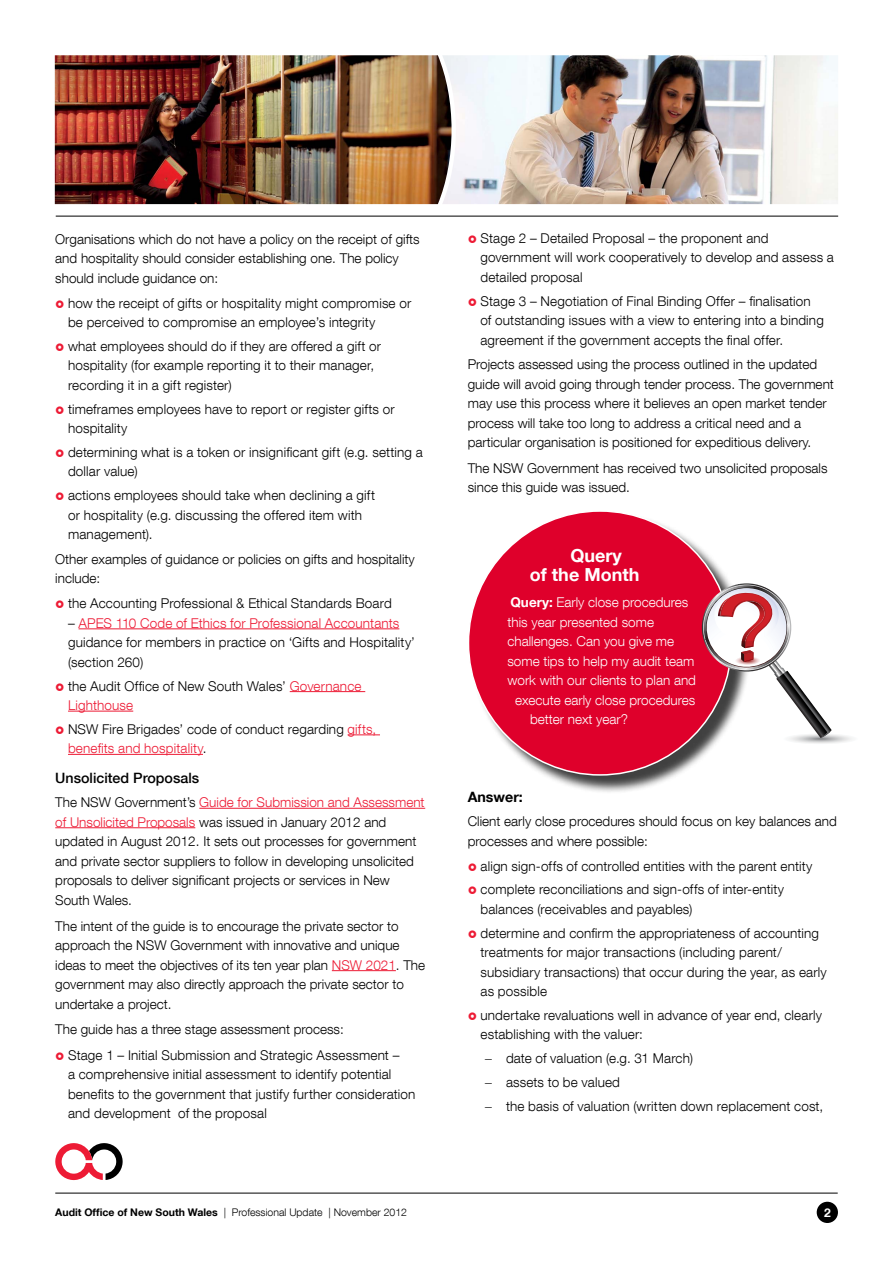
<style>
.page{position:relative;width:893px;height:1263px;background:#fff}
.page>*{position:absolute;margin:0;border:0;box-sizing:border-box;transform-origin:0 0}
.t1{font:700 18px/18.8px "Helvetica Neue LT Com";color:#fff}
.t2{font:500 14.25px "Helvetica Neue LT Com";color:#000}
.t3{font:700 14.25px "Helvetica Neue LT Com";color:#000}
.t4{font:300 13.5px/19.5px "Helvetica Neue LT Com";color:#000}
.t5{font:300 13.5px "Helvetica Neue LT Com";color:#fff}
.t6{font:300 13.5px/23.7px "Helvetica Neue LT Com";letter-spacing:.01em;color:#000101}
.t7{font:700 12px "Helvetica Neue LT Com";color:#fff}
.t8{font:300 10.5px "Helvetica Neue LT Com";color:#000}
.s1{color:#ed1b35}
.s2{font-weight:700}
</style>
<div class="page">
<hr style="left:55px;top:1193px;width:783px;height:1px;background:#000">
<div style="left:817px;top:1202px;width:21px;height:21px;background:#000;border-radius:50%"></div>
<svg style="left:55px;top:1143px;width:68px;height:37px"></svg>
<img style="left:452px;top:55px;width:386px;height:149px">
<img style="left:55px;top:55px;width:397px;height:149px">
<hr style="left:56px;top:216px;width:782px;height:1px;background:#000">
<hr style="left:79px;top:628px;width:320px;height:1px;background:#ed1b35">
<hr style="left:290px;top:691px;width:75px;height:1px;background:#ed1b35">
<hr style="left:68px;top:711px;width:65px;height:1px;background:#ed1b35">
<hr style="left:348px;top:734px;width:32px;height:1px;background:#ed1b35">
<hr style="left:68px;top:754px;width:135px;height:1px;background:#ed1b35">
<hr style="left:199px;top:808px;width:226px;height:1px;background:#ed1b35">
<hr style="left:55px;top:827px;width:140px;height:1px;background:#ed1b35">
<hr style="left:332px;top:970px;width:64px;height:1px;background:#ed1b35">
<div style="left:470px;top:512px;width:281px;height:282px;background:#000;opacity:.75"></div>
<div style="left:468px;top:511px;width:263px;height:264px;background:#df002b;border-radius:50%"></div>
<svg style="left:697px;top:583px;width:155px;height:162px"></svg>
<p class="t4" style="left:55px;top:229px;width:366px">Organisations which do not have a policy on the receipt of gifts and hospitality should consider establishing one. The policy should include guidance on:</p>
<p class="t4" style="left:68px;top:293px;width:345px">how the receipt of gifts or hospitality might compromise or be perceived to compromise an employee’s integrity</p>
<p class="t4" style="left:68px;top:336px;width:314px">what employees should do if they are offered a gift or hospitality (for example reporting it to their manager, recording it in a gift register)</p>
<p class="t4" style="left:68px;top:399px;width:328px">timeframes employees have to report or register gifts or hospitality</p>
<p class="t4" style="left:68px;top:442px;width:356px">determining what is a token or insignificant gift (e.g. setting a dollar value)</p>
<p class="t4" style="left:68px;top:485px;width:308px">actions employees should take when declining a gift or hospitality (e.g. discussing the offered item with management).</p>
<p class="t4" style="left:55px;top:549px;width:361px">Other examples of guidance or policies on gifts and hospitality include:</p>
<p class="t4" style="left:68px;top:593px;width:325px">the Accounting Professional &amp; Ethical Standards Board</p>
<p class="t4" style="left:68px;top:613px;width:348px">– <span class="s1">APES 110 Code of Ethics for Professional Accountants </span>guidance for members in practice on ‘Gifts and Hospitality’ (section 260)</p>
<p class="t4" style="left:68px;top:676px;width:295px">the Audit Office of New South Wales’ <span class="s1">Governance<br>Lighthouse</span></p>
<p class="t4" style="left:68px;top:719px;width:310px">NSW Fire Brigades’ code of conduct regarding <span class="s1">gifts, benefits and hospitality</span>.</p>
<p class="t2" style="left:55px;top:770px;width:145px">Unsolicited Proposals</p>
<p class="t4" style="left:55px;top:792px;width:371px">The NSW Government’s <span class="s1">Guide for Submission and Assessment of Unsolicited Proposals</span> was issued in January 2012 and updated in August 2012. It sets out processes for government and private sector suppliers to follow in developing unsolicited proposals to deliver significant projects or services in New South Wales.</p>
<p class="t4" style="left:55px;top:916px;width:371px">The intent of the guide is to encourage the private sector to approach the NSW Government with innovative and unique ideas to meet the objectives of its ten year plan <span class="s1">NSW 2021</span>. The government may also directly approach the private sector to undertake a project.</p>
<p class="t4" style="left:68px;top:1017px;width:333px;line-height:25.2px;text-indent:-13px">The guide has a three stage assessment process:<br>Stage 1 – Initial Submission and Strategic Assessment –</p>
<p class="t4" style="left:68px;top:1064px;width:349px">a comprehensive initial assessment to identify potential benefits to the government that justify further consideration and development of the proposal</p>
<p class="t4" style="left:480px;top:228px;width:355px">Stage 2 – Detailed Proposal – the proponent and government will work cooperatively to develop and assess a detailed proposal</p>
<p class="t4" style="left:480px;top:291px;width:345px">Stage 3 – Negotiation of Final Binding Offer – finalisation of outstanding issues with a view to entering into a binding agreement if the government accepts the final offer.</p>
<p class="t4" style="left:468px;top:354px;width:368px">Projects assessed using the process outlined in the updated guide will avoid going through tender process. The government may use this process where it believes an open market tender process will take too long to address a critical need and a particular organisation is positioned for expeditious delivery.</p>
<p class="t4" style="left:468px;top:458px;width:361px">The NSW Government has received two unsolicited proposals since this guide was issued.</p>
<h1 class="t1" style="left:530px;top:546px;width:111px;text-indent:40px">Query of the Month</h1>
<p class="t5" style="left:510px;top:594px;width:179px"><span class="s2">Query:</span> Early close procedures</p>
<p class="t5" style="left:507px;top:613px;width:148px">this year presented some</p>
<p class="t5" style="left:507px;top:633px;width:168px">challenges. Can you give me</p>
<p class="t5" style="left:507px;top:652px;width:188px">some tips to help my audit team</p>
<p class="t5" style="left:507px;top:672px;width:190px">work with our clients to plan and</p>
<p class="t5" style="left:515px;top:691px;width:182px">execute early close procedures</p>
<p class="t5" style="left:530px;top:711px;width:100px">better next year?</p>
<p class="t3" style="left:468px;top:788px;width:57px">Answer:</p>
<p class="t4" style="left:468px;top:811px;width:371px">Client early close procedures should focus on key balances and processes and where possible:</p>
<p class="t4" style="left:480px;top:854px;width:333px;line-height:23.7px">align sign-offs of controlled entities with the parent entity complete reconciliations and sign-offs of inter-entity</p>
<p class="t4" style="left:480px;top:897px;width:340px;line-height:23.7px">balances (receivables and payables)<br>determine and confirm the appropriateness of accounting</p>
<p class="t4" style="left:480px;top:942px;width:348px">treatments for major transactions (including parent/ subsidiary transactions) that occur during the year, as early as possible</p>
<p class="t4" style="left:480px;top:1005px;width:343px">undertake revaluations well in advance of year end, clearly establishing with the valuer:</p>
<p class="t6" style="left:485px;top:1046px;width:340px">− date of valuation (e.g. 31 March)<br>− assets to be valued<br>− the basis of valuation (written down replacement cost,</p>
<p class="t8" style="left:55px;top:1206px;width:353px"><span class="s2">Audit Office of New South Wales</span> | Professional Update | November 2012</p>
<p class="t7" style="left:824px;top:1205px;width:8px">2</p>
</div>
